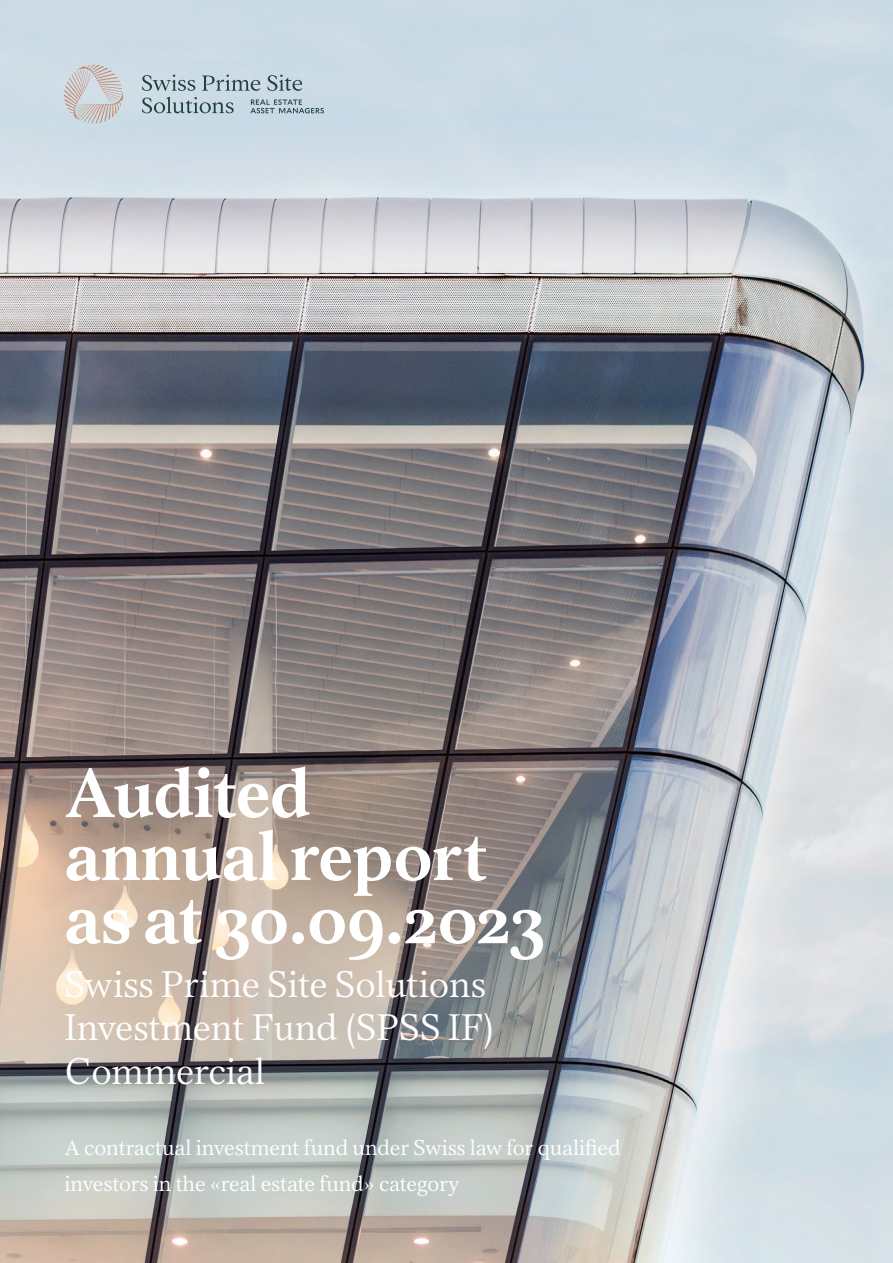
<style>
.page{position:relative;width:893px;height:1263px;background:#fff}
.page>*{position:absolute;margin:0;border:0;box-sizing:border-box;transform-origin:0 0}
.t1{font:700 67.5px/63px "Lector FSL";letter-spacing:-.01em;color:#fff}
.t2{font:36px/43.2px "Lector FSL";letter-spacing:-.005em;color:#fff}
.t3{font:21px/36px "Lector FSL";letter-spacing:-.005em;color:#fff}
</style>
<div class="page">
<img style="left:0;top:0;width:893px;height:1263px">
<svg style="left:142px;top:75px;width:53px;height:16px"></svg>
<svg style="left:202px;top:75px;width:59px;height:16px"></svg>
<svg style="left:267px;top:75px;width:36px;height:16px"></svg>
<svg style="left:142px;top:97px;width:92px;height:16px"></svg>
<svg style="left:250px;top:99px;width:74px;height:14px"></svg>
<svg style="left:64px;top:65px;width:59px;height:58px;background:#cccbcd"></svg>
<h1 class="t1" style="left:64px;top:761px;width:483px">Audited<br>annual report as at 30.09.2023</h1>
<h2 class="t2" style="left:64px;top:963px;width:431px">Swiss Prime Site Solutions<br>Investment Fund (SPSS IF)<br>Commercial</h2>
<p class="t3" style="left:64px;top:1129px;width:558px">A contractual investment fund under Swiss law for qualified investors in the «real estate fund» category</p>
</div>
